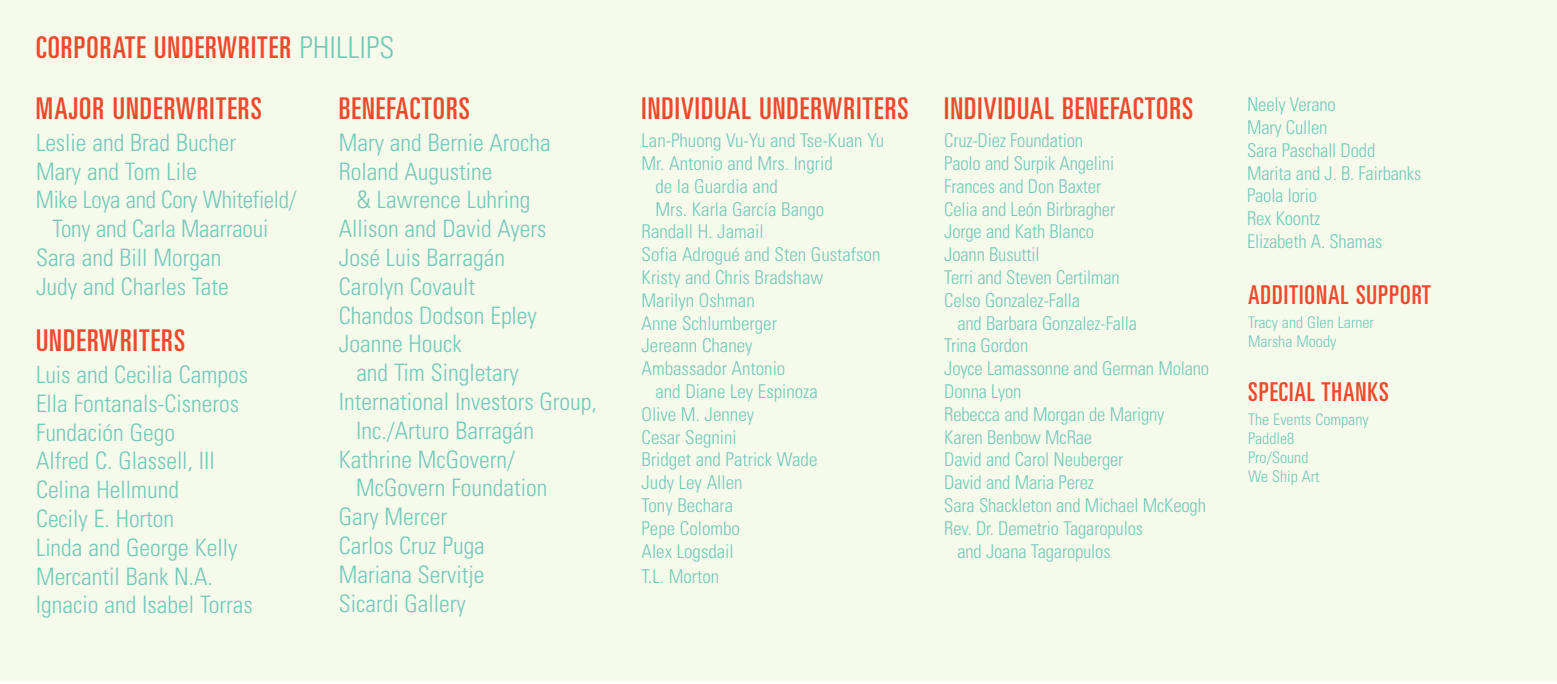
<style>
.page{position:relative;width:1557px;height:684px;background:#fff}
.page>*{position:absolute;margin:0;border:0;box-sizing:border-box;transform-origin:0 0}
.t1{font:ultra-condensed 30px/61.6px "Univers";letter-spacing:.035em;color:#ef482b}
.t2{font:ultra-condensed 26px "Univers";letter-spacing:.035em;color:#ef482b}
.t3{font:300 condensed 24px/28.8px "Univers";color:#72c9ba}
.t4{font:300 condensed 19px/22.8px "Univers";letter-spacing:-.01em;color:#72c9ba}
.t5{font:300 condensed 16px/19.2px "Univers";color:#72c9ba}
.s1{font-weight:300;font-stretch:condensed;color:#72c9ba}
</style>
<div class="page">
<div style="left:0;top:0;width:1557px;height:681px;background:#f6faeb"></div>
<h1 class="t1" style="left:36px;top:19px;width:360px">CORPORATE UNDERWRITER <span class="s1">PHILLIPS<br></span>MAJOR UNDERWRITERS</h1>
<p class="t3" style="left:36px;top:130px;width:202px">Leslie and Brad Bucher</p>
<p class="t3" style="left:36px;top:159px;width:163px">Mary and Tom Lile</p>
<p class="t3" style="left:36px;top:188px;width:262px">Mike Loya and Cory Whitefield/</p>
<p class="t3" style="left:53px;top:217px;width:217px">Tony and Carla Maarraoui</p>
<p class="t3" style="left:36px;top:245px;width:187px">Sara and Bill Morgan</p>
<p class="t3" style="left:36px;top:274px;width:194px">Judy and Charles Tate</p>
<h1 class="t1" style="left:36px;top:312px;width:151px">UNDERWRITERS</h1>
<p class="t3" style="left:36px;top:362px;width:218px">Luis and Cecilia Campos<br>Ella Fontanals-Cisneros<br>Fundación Gego<br>Alfred C. Glassell, III<br>Celina Hellmund<br>Cecily E. Horton<br>Linda and George Kelly<br>Mercantil Bank N.A.<br>Ignacio and Isabel Torras</p>
<h1 class="t1" style="left:339px;top:80px;width:133px">BENEFACTORS</h1>
<p class="t3" style="left:339px;top:130px;width:214px">Mary and Bernie Arocha<br>Roland Augustine</p>
<p class="t3" style="left:339px;top:188px;width:209px;text-indent:18px">&amp; Lawrence Luhring<br>Allison and David Ayers<br>José Luis Barragán<br>Carolyn Covault<br>Chandos Dodson Epley<br>Joanne Houck</p>
<p class="t3" style="left:356px;top:361px;width:164px">and Tim Singletary</p>
<p class="t3" style="left:339px;top:389px;width:260px">International Investors Group,</p>
<p class="t3" style="left:356px;top:418px;width:179px">Inc./Arturo Barragán</p>
<p class="t3" style="left:339px;top:447px;width:178px">Kathrine McGovern/</p>
<p class="t3" style="left:356px;top:476px;width:193px">McGovern Foundation</p>
<p class="t3" style="left:339px;top:505px;width:110px">Gary Mercer</p>
<p class="t3" style="left:339px;top:533px;width:148px">Carlos Cruz Puga</p>
<p class="t3" style="left:339px;top:562px;width:147px">Mariana Servitje</p>
<p class="t3" style="left:339px;top:591px;width:129px">Sicardi Gallery</p>
<h1 class="t1" style="left:642px;top:80px;width:269px">INDIVIDUAL UNDERWRITERS</h1>
<p class="t4" style="left:642px;top:131px;width:244px">Lan-Phuong Vu-Yu and Tse-Kuan Yu</p>
<p class="t4" style="left:642px;top:154px;width:193px">Mr. Antonio and Mrs. Ingrid</p>
<p class="t4" style="left:655px;top:176px;width:124px">de la Guardia and</p>
<p class="t4" style="left:655px;top:199px;width:170px">Mrs. Karla García Bango</p>
<p class="t4" style="left:642px;top:222px;width:124px">Randall H. Jamail</p>
<p class="t4" style="left:642px;top:245px;width:240px">Sofia Adrogué and Sten Gustafson</p>
<p class="t4" style="left:642px;top:268px;width:183px">Kristy and Chris Bradshaw</p>
<p class="t4" style="left:642px;top:290px;width:115px">Marilyn Oshman</p>
<p class="t4" style="left:642px;top:313px;width:137px">Anne Schlumberger</p>
<p class="t4" style="left:642px;top:336px;width:113px">Jereann Chaney</p>
<p class="t4" style="left:642px;top:359px;width:145px">Ambassador Antonio</p>
<p class="t4" style="left:655px;top:382px;width:164px">and Diane Ley Espinoza</p>
<p class="t4" style="left:642px;top:404px;width:114px">Olive M. Jenney</p>
<p class="t4" style="left:642px;top:427px;width:97px">Cesar Segnini</p>
<p class="t4" style="left:642px;top:450px;width:177px">Bridget and Patrick Wade</p>
<p class="t4" style="left:642px;top:473px;width:103px">Judy Ley Allen</p>
<p class="t4" style="left:642px;top:496px;width:93px">Tony Bechara</p>
<p class="t4" style="left:642px;top:518px;width:100px">Pepe Colombo</p>
<p class="t4" style="left:642px;top:541px;width:94px">Alex Logsdail</p>
<p class="t4" style="left:642px;top:566px;width:79px">T.L. Morton</p>
<h1 class="t1" style="left:944px;top:80px;width:251px">INDIVIDUAL BENEFACTORS</h1>
<p class="t4" style="left:944px;top:131px;width:177px">Cruz-Diez Foundation<br>Paolo and Surpik Angelini<br>Frances and Don Baxter<br>Celia and León Birbragher<br>Jorge and Kath Blanco<br>Joann Busuttil<br>Terri and Steven Certilman<br>Celso Gonzalez-Falla</p>
<p class="t4" style="left:957px;top:313px;width:181px">and Barbara Gonzalez-Falla</p>
<p class="t4" style="left:944px;top:336px;width:86px">Trina Gordon</p>
<p class="t4" style="left:944px;top:359px;width:266px">Joyce Lamassonne and German Molano</p>
<p class="t4" style="left:944px;top:382px;width:79px">Donna Lyon</p>
<p class="t4" style="left:944px;top:404px;width:222px">Rebecca and Morgan de Marigny</p>
<p class="t4" style="left:944px;top:427px;width:149px">Karen Benbow McRae</p>
<p class="t4" style="left:944px;top:450px;width:181px">David and Carol Neuberger</p>
<p class="t4" style="left:944px;top:473px;width:151px">David and Maria Perez</p>
<p class="t4" style="left:944px;top:496px;width:263px">Sara Shackleton and Michael McKeogh</p>
<p class="t4" style="left:944px;top:518px;width:200px">Rev. Dr. Demetrio Tagaropulos</p>
<p class="t4" style="left:957px;top:541px;width:155px">and Joana Tagaropulos</p>
<p class="t4" style="left:1247px;top:95px;width:176px">Neely Verano<br>Mary Cullen<br>Sara Paschall Dodd<br>Marita and J. B. Fairbanks<br>Paola Iorio<br>Rex Koontz<br>Elizabeth A. Shamas</p>
<h2 class="t2" style="left:1248px;top:285px;width:185px">ADDITIONAL SUPPORT</h2>
<p class="t5" style="left:1248px;top:314px;width:128px">Tracy and Glen Larner<br>Marsha Moody</p>
<h2 class="t2" style="left:1248px;top:382px;width:142px">SPECIAL THANKS</h2>
<p class="t5" style="left:1248px;top:411px;width:122px">The Events Company<br>Paddle8<br>Pro/Sound<br>We Ship Art</p>
</div>
